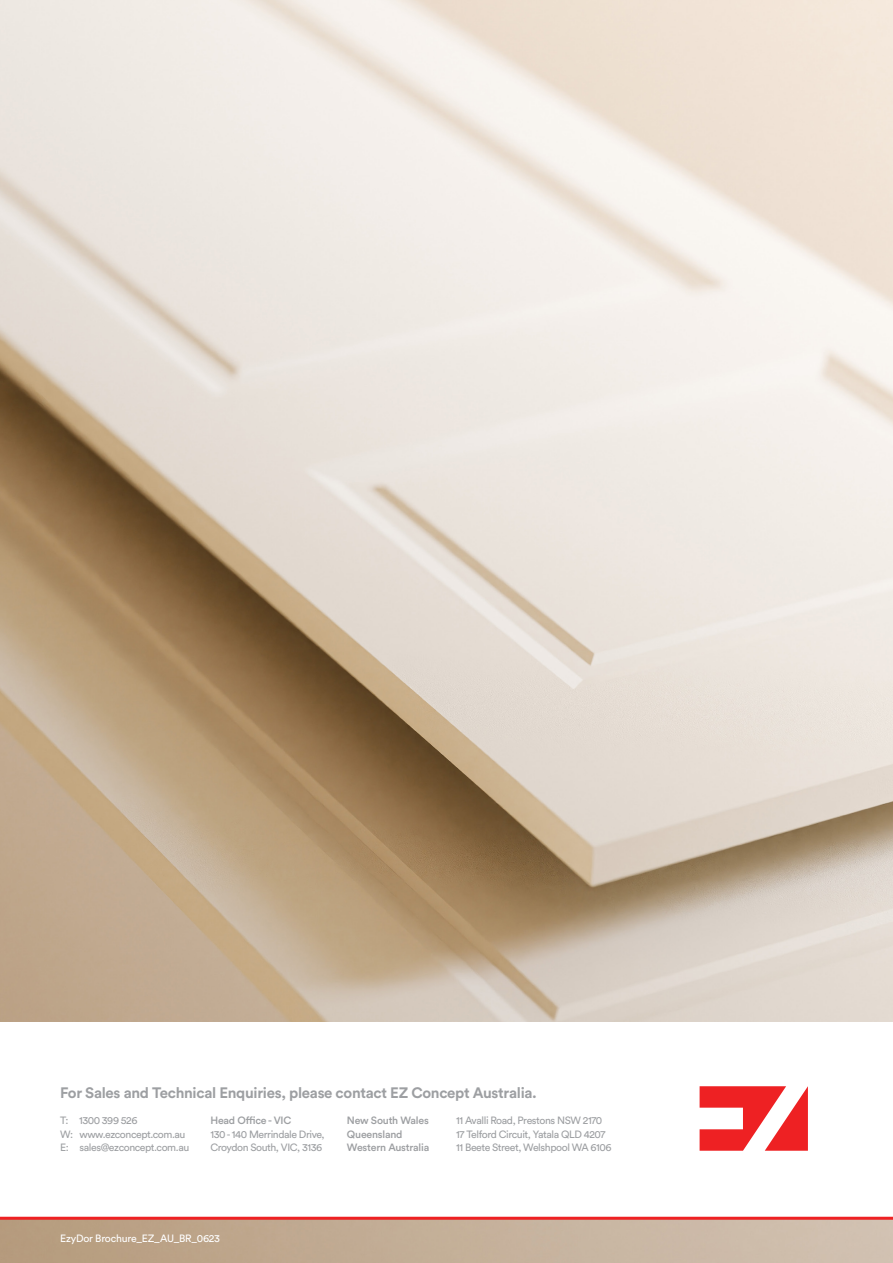
<style>
.page{position:relative;width:893px;height:1263px;background:#fff}
.page>*{position:absolute;margin:0;border:0;box-sizing:border-box;transform-origin:0 0}
.t1{font:700 15px "Circular Std";letter-spacing:-.02em;color:#9d9fa2}
.t2{font:10.5px "Circular Std";letter-spacing:-.04em;color:#9d9fa2}
.t3{font:500 10.5px "Circular Std";letter-spacing:-.02em;color:#9d9fa2}
.t4{font:10.5px "Circular Std";letter-spacing:-.02em;color:#fff}
</style>
<div class="page">
<img style="left:0;top:0;width:893px;height:1263px">
<div style="left:0;top:1022px;width:893px;height:195px;background:#fff"></div>
<svg style="left:700px;top:1086px;width:108px;height:65px"></svg>
<hr style="left:0;top:1217px;width:893px;height:3px;background:#ee2123">
<p class="t1" style="left:60px;top:1082px;width:478px">For Sales and Technical Enquiries, please contact EZ Concept Australia.</p>
<p class="t3" style="left:210px;top:1114px;width:82px">Head Office - VIC</p>
<p class="t3" style="left:347px;top:1114px;width:83px">New South Wales</p>
<p class="t3" style="left:347px;top:1127px;width:57px">Queensland</p>
<p class="t3" style="left:347px;top:1141px;width:84px">Western Australia</p>
<p class="t2" style="left:456px;top:1114px;width:147px">11 Avalli Road, Prestons NSW 2170</p>
<p class="t2" style="left:456px;top:1128px;width:151px">17 Telford Circuit, Yatala QLD 4207</p>
<p class="t2" style="left:456px;top:1141px;width:157px">11 Beete Street, Welshpool WA 6106</p>
<p class="t2" style="left:60px;top:1114px;width:79px">T: 1300 399 526</p>
<p class="t2" style="left:60px;top:1128px;width:127px">W: www.ezconcept.com.au</p>
<p class="t2" style="left:60px;top:1141px;width:131px">E: sales@ezconcept.com.au</p>
<p class="t2" style="left:210px;top:1128px;width:116px">130 - 140 Merrindale Drive,</p>
<p class="t2" style="left:210px;top:1141px;width:113px">Croydon South, VIC, 3136</p>
<p class="t4" style="left:60px;top:1232px;width:161px">EzyDor Brochure_EZ_AU_BR_0623</p>
</div>
